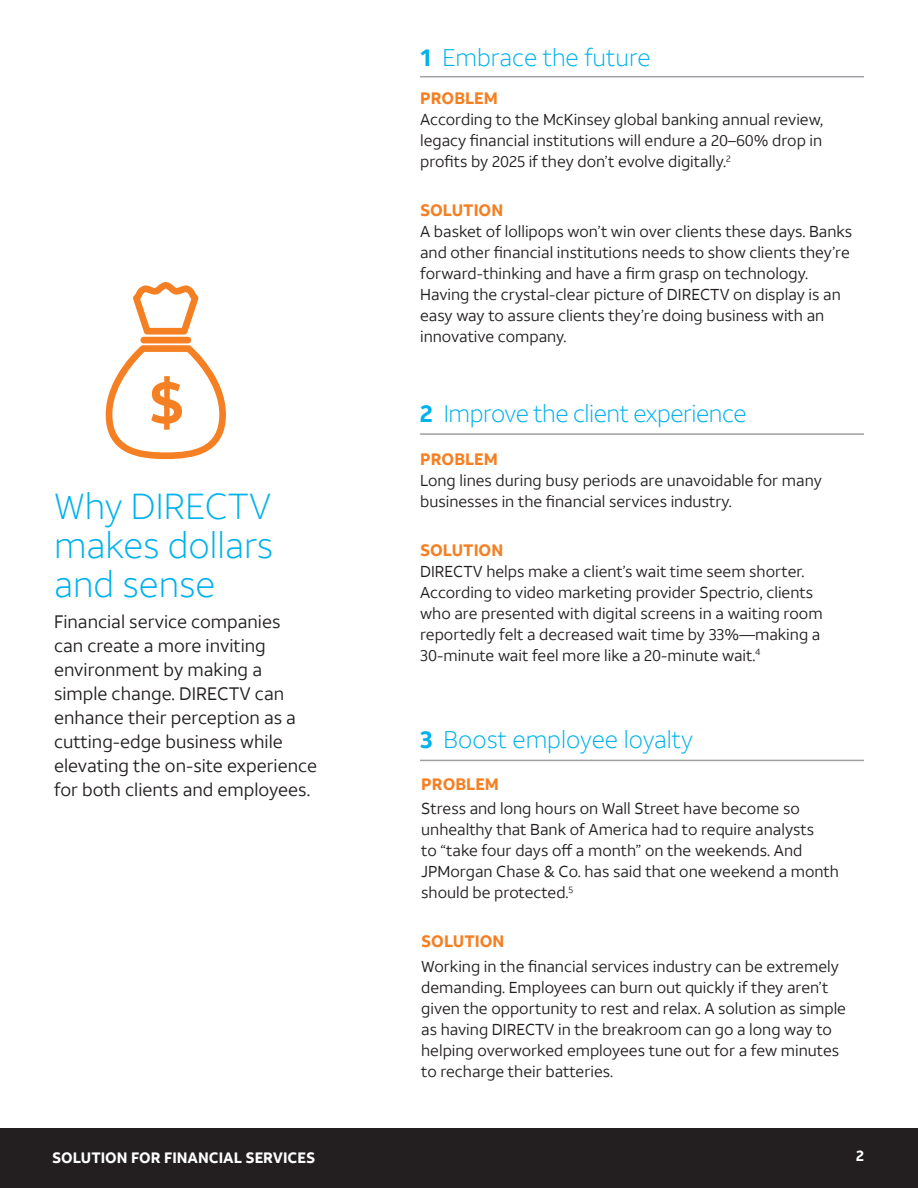
<style>
.page{position:relative;width:918px;height:1188px;background:#fff}
.page>*{position:absolute;margin:0;border:0;box-sizing:border-box;transform-origin:0 0}
.t1{font:700 58.95px "ATT Aleck Sans RC";color:#f58023}
.t2{font:300 36px/39px "ATT Aleck Sans RC";color:#00b2ec;text-align:justify}
.t3{font:300 24px "ATT Aleck Sans RC";letter-spacing:-.01em;color:#00b2ec}
.t4{font:18px/24px "ATT Aleck Sans RC";color:#231f20}
.t5{font:700 16.5px "ATT Aleck Sans RC";color:#f58023}
.t6{font:15.75px/21px "ATT Aleck Sans RC";color:#231f20}
.t7{font:700 15px "ATT Aleck Sans RC";color:#fff}
.s1{font-weight:700}
</style>
<div class="page">
<div style="left:0;top:1128px;width:918px;height:60px;background:#231f20"></div>
<hr style="left:420px;top:760px;width:444px;height:1px;background:#9d9fa2">
<hr style="left:420px;top:433px;width:444px;height:2px;background:#9d9fa2">
<hr style="left:420px;top:76px;width:444px;height:1px;background:#9d9fa2">
<svg style="left:106px;top:345px;width:120px;height:114px"></svg>
<div style="left:140px;top:337px;width:51px;height:6px;background:#f58023;border-radius:3px"></div>
<svg style="left:133px;top:282px;width:66px;height:53px"></svg>
<h3 class="t3" style="left:420px;top:43px;width:232px"><span class="s1">1</span> Embrace the future</h3>
<h1 class="t1" style="left:149px;top:365px;width:37px">$</h1>
<h2 class="t2" style="left:54px;top:487px;width:221px">Why DIRECTV makes dollars and sense</h2>
<p class="t4" style="left:54px;top:610px;width:265px">Financial service companies<br>can create a more inviting environment by making a simple change. DIRECTV can enhance their perception as a cutting-edge business while elevating the on-site experience for both clients and employees.</p>
<p class="t5" style="left:420px;top:88px;width:79px">PROBLEM</p>
<p class="t6" style="left:420px;top:109px;width:405px;text-align:justify">According to the McKinsey global banking annual review, legacy financial institutions will endure a 20–60% drop in profits by 2025 if they don’t evolve digitally.<sup>2</sup></p>
<p class="t5" style="left:420px;top:200px;width:85px">SOLUTION</p>
<p class="t6" style="left:420px;top:221px;width:434px">A basket of lollipops won’t win over clients these days. Banks and other financial institutions needs to show clients they’re forward-thinking and have a firm grasp on technology.<br>Having the crystal-clear picture of DIRECTV on display is an easy way to assure clients they’re doing business with an innovative company.</p>
<h3 class="t3" style="left:420px;top:399px;width:328px"><span class="s1">2</span> Improve the client experience</h3>
<p class="t5" style="left:420px;top:448px;width:79px">PROBLEM</p>
<p class="t6" style="left:420px;top:470px;width:403px">Long lines during busy periods are unavoidable for many businesses in the financial services industry.</p>
<p class="t5" style="left:420px;top:539px;width:85px">SOLUTION</p>
<p class="t6" style="left:420px;top:561px;width:404px">DIRECTV helps make a client’s wait time seem shorter.<br>According to video marketing provider Spectrio, clients who are presented with digital screens in a waiting room reportedly felt a decreased wait time by 33%—making a 30-minute wait feel more like a 20-minute wait.<sup>4</sup></p>
<h3 class="t3" style="left:420px;top:725px;width:275px"><span class="s1">3</span> Boost employee loyalty</h3>
<p class="t5" style="left:421px;top:773px;width:79px">PROBLEM</p>
<p class="t6" style="left:421px;top:798px;width:419px">Stress and long hours on Wall Street have become so unhealthy that Bank of America had to require analysts<br>to “take four days off a month” on the weekends. And JPMorgan Chase &amp; Co. has said that one weekend a month should be protected.<sup>5</sup></p>
<p class="t5" style="left:421px;top:931px;width:85px">SOLUTION</p>
<p class="t6" style="left:421px;top:956px;width:426px">Working in the financial services industry can be extremely demanding. Employees can burn out quickly if they aren’t given the opportunity to rest and relax. A solution as simple as having DIRECTV in the breakroom can go a long way to helping overworked employees tune out for a few minutes to recharge their batteries.</p>
<p class="t7" style="left:52px;top:1148px;width:265px">SOLUTION FOR FINANCIAL SERVICES</p>
<p class="t7" style="left:856px;top:1147px;width:9px">2</p>
</div>
